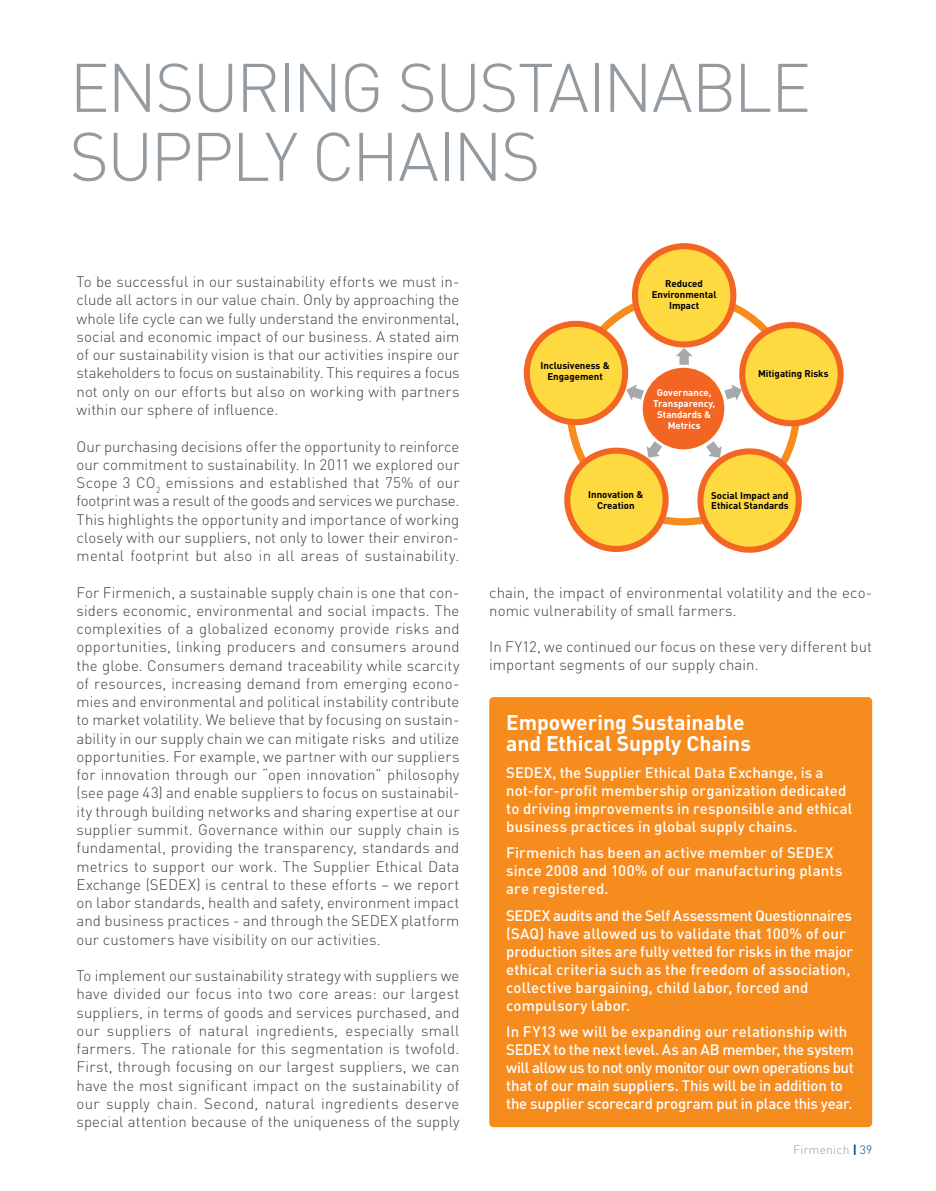
<style>
.page{position:relative;width:936px;height:1191px;background:#fff}
.page>*{position:absolute;margin:0;border:0;box-sizing:border-box;transform-origin:0 0}
.t1{font:300 67.5px/69px "DIN Pro";letter-spacing:-.035em;color:#939ba1}
.t2{font:700 21px/21px "DIN Pro";color:#fff}
.t3{font:300 15px/18.3px "DIN Pro";letter-spacing:.005em;color:#404041;text-align:justify}
.t4{font:500 15px/18px "DIN Pro";color:#fff}
.t5{font:300 12px "DIN Pro";letter-spacing:.025em;color:#939ba1}
.t6{font:700 9.75px/10.9px "DIN Pro";color:#000;text-align:center}
.t7{font:700 9.75px/10.9px "DIN Pro";color:#fff;text-align:center}
.s1{font-weight:700;color:#00467f}
.s2{color:#00467f}
</style>
<div class="page">
<div style="left:645px;top:371px;width:76px;height:75px;background:#f26522;border-radius:50%"></div>
<div style="left:642px;top:368px;width:82px;height:81px;border:6px solid #f26522;border-radius:50%"></div>
<div style="left:635px;top:246px;width:98px;height:98px;background:#ffd940;border-radius:50%"></div>
<div style="left:632px;top:243px;width:104px;height:104px;border:6px solid #f26522;border-radius:50%"></div>
<svg style="left:676px;top:348px;width:16px;height:17px"></svg>
<svg style="left:523px;top:318px;width:121px;height:110px"></svg>
<svg style="left:564px;top:441px;width:111px;height:111px"></svg>
<svg style="left:693px;top:436px;width:109px;height:117px"></svg>
<svg style="left:724px;top:311px;width:120px;height:118px"></svg>
<div style="left:489px;top:697px;width:383px;height:430px;background:#f68b1e;border-radius:4px"></div>
<h1 class="t1" style="left:69px;top:61px;width:743px">ENSURING SUSTAINABLE<br>SUPPLY CHAINS</h1>
<p class="t3" style="left:77px;top:274px;width:384px">To be successful in our sustainability efforts we must in&shy;clude all actors in our value chain. Only by approaching the whole life cycle can we fully understand the environmental, social and economic impact of our business. A stated aim of our sustainability vision is that our activities inspire our stakeholders to focus on sustainability. This requires a focus not only on our efforts but also on working with partners within our sphere of influence.</p>
<p class="t3" style="left:77px;top:439px;width:384px">Our purchasing decisions offer the opportunity to reinforce our commitment to sustainability. In 2011 we explored our Scope 3 CO<sub>2</sub> emissions and established that 75% of our footprint was a result of the goods and services we purchase.<br>This highlights the opportunity and importance of working closely with our suppliers, not only to lower their environ&shy;mental footprint but also in all areas of sustainability.</p>
<p class="t3" style="left:77px;top:585px;width:384px">For Firmenich, a sustainable supply chain is one that con&shy;siders economic, environmental and social impacts. The complexities of a globalized economy provide risks and opportunities, linking producers and consumers around the globe. Consumers demand traceability while scarcity of resources, increasing demand from emerging econo&shy;mies and environmental and political instability contribute to market volatility. We believe that by focusing on sustain&shy;ability in our supply chain we can mitigate risks and utilize opportunities. For example, we partner with our suppliers for innovation through our “open innovation” philosophy (see page 43) and enable suppliers to focus on sustainabil&shy;ity through building networks and sharing expertise at our supplier summit. Governance within our supply chain is fundamental, providing the transparency, standards and metrics to support our work. The Supplier Ethical Data Exchange (SEDEX) is central to these efforts – we report on labor standards, health and safety, environment impact and business practices - and through the SEDEX platform our customers have visibility on our activities.</p>
<p class="t3" style="left:77px;top:968px;width:384px">To implement our sustainability strategy with suppliers we have divided our focus into two core areas: our largest suppliers, in terms of goods and services purchased, and our suppliers of natural ingredients, especially small farmers. The rationale for this segmentation is twofold.<br>First, through focusing on our largest suppliers, we can have the most significant impact on the sustainability of our supply chain. Second, natural ingredients deserve special attention because of the uniqueness of the supply</p>
<p class="t6" style="left:651px;top:279px;width:66px">Reduced<br>Environmental<br>Impact</p>
<p class="t6" style="left:540px;top:361px;width:71px">Inclusiveness &amp;<br>Engagement</p>
<p class="t6" style="left:758px;top:368px;width:72px">Mitigating Risks</p>
<p class="t7" style="left:653px;top:388px;width:64px">Governance,<br>Transparency,<br>Standards &amp;<br>Metrics</p>
<p class="t6" style="left:588px;top:490px;width:57px">Innovation &amp;<br>Creation</p>
<p class="t6" style="left:711px;top:490px;width:79px;text-align:left">Social Impact and<br>Ethical Standards</p>
<p class="t3" style="left:489px;top:585px;width:384px">chain, the impact of environmental volatility and the eco&shy;nomic vulnerability of small farmers.</p>
<p class="t3" style="left:489px;top:639px;width:384px">In FY12, we continued our focus on these very different but important segments of our supply chain.</p>
<h2 class="t2" style="left:506px;top:714px;width:246px">Empowering Sustainable and Ethical Supply Chains</h2>
<p class="t4" style="left:506px;top:764px;width:347px">SEDEX, the Supplier Ethical Data Exchange, is a not-for-profit membership organization dedicated to driving improvements in responsible and ethical business practices in global supply chains.</p>
<p class="t4" style="left:506px;top:845px;width:338px">Firmenich has been an active member of SEDEX since 2008 and 100% of our manufacturing plants are registered.</p>
<p class="t4" style="left:506px;top:907px;width:348px">SEDEX audits and the Self Assessment Questionnaires (SAQ) have allowed us to validate that 100% of our production sites are fully vetted for risks in the major ethical criteria such as the freedom of association, collective bargaining, child labor, forced and compulsory labor.</p>
<p class="t4" style="left:506px;top:1024px;width:349px">In FY13 we will be expanding our relationship with SEDEX to the next level. As an AB member, the system will allow us to not only monitor our own operations but that of our main suppliers. This will be in addition to the supplier scorecard program put in place this year.</p>
<p class="t5" style="left:793px;top:1145px;width:80px">Firmenich <span class="s1">|</span> <span class="s2">39</span></p>
</div>
